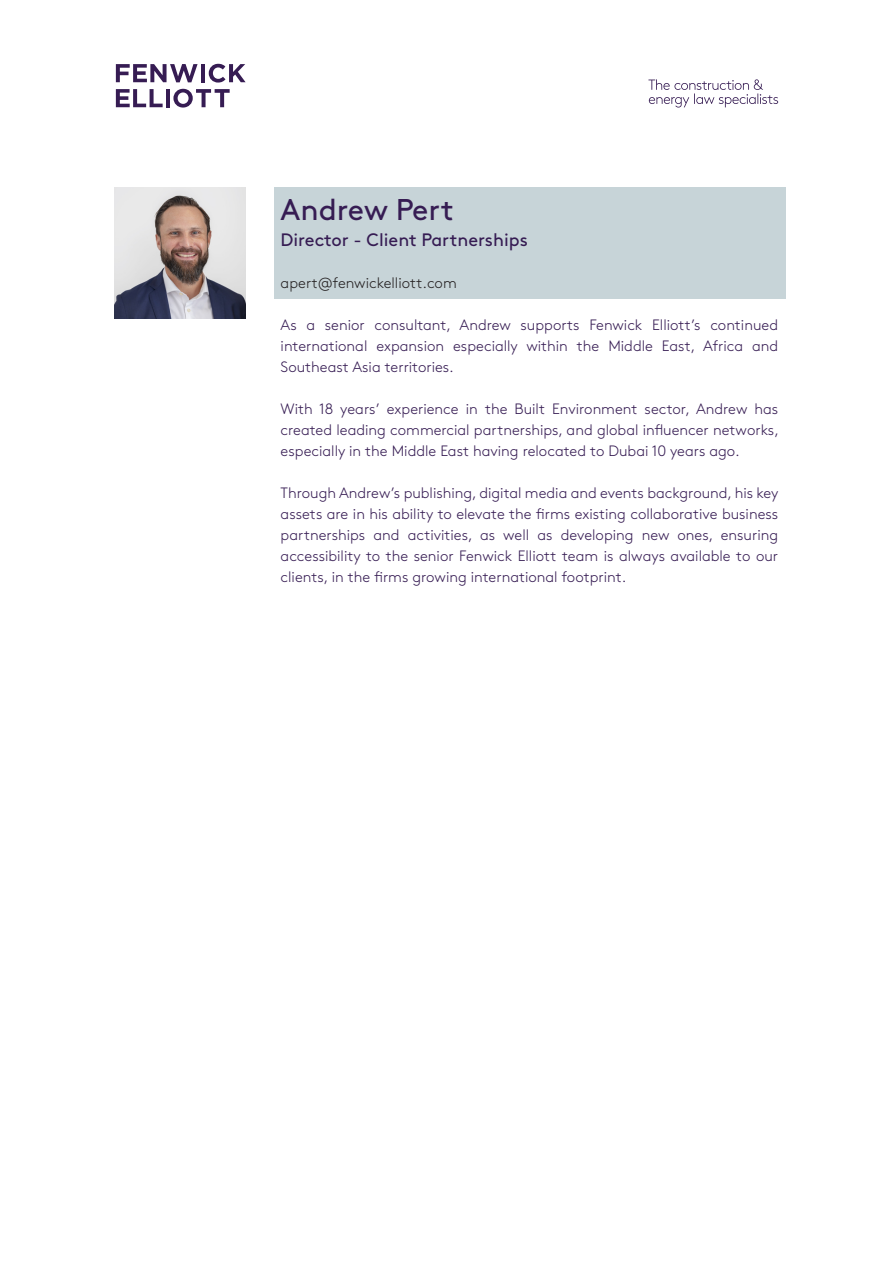
<style>
.page{position:relative;width:893px;height:1263px;background:#fff}
.page>*{position:absolute;margin:0;border:0;box-sizing:border-box;transform-origin:0 0}
.t1{font:30px "Brown";color:#361c53}
.t2{font:18px "Brown";color:#361c53}
.t3{font:300 15px/21px "Brown";color:#361c53;text-align:justify}
.t4{font:300 15px "Brown";color:#231f20}
</style>
<div class="page">
<div style="left:274px;top:187px;width:511px;height:112px;background:#c7d4d8"></div>
<svg style="left:648px;top:79px;width:130px;height:29px"></svg>
<svg style="left:116px;top:64px;width:82px;height:18px"></svg>
<hr style="left:201px;top:64px;width:4px;height:18px;background:#361c53">
<svg style="left:209px;top:64px;width:37px;height:19px"></svg>
<svg style="left:116px;top:89px;width:47px;height:18px"></svg>
<hr style="left:166px;top:89px;width:4px;height:18px;background:#361c53">
<svg style="left:173px;top:89px;width:57px;height:19px"></svg>
<img style="left:115px;top:187px;width:131px;height:132px">
<p class="t1" style="left:281px;top:187px;width:175px">Andrew Pert</p>
<p class="t2" style="left:281px;top:226px;width:249px">Director - Client Partnerships</p>
<p class="t4" style="left:281px;top:272px;width:178px">apert@fenwickelliott.com</p>
<p class="t3" style="left:281px;top:313px;width:499px">As a senior consultant, Andrew supports Fenwick Elliott’s continued international expansion especially within the Middle East, Africa and Southeast Asia territories.</p>
<p class="t3" style="left:281px;top:397px;width:500px">With 18 years’ experience in the Built Environment sector, Andrew has created leading commercial partnerships, and global influencer networks, especially in the Middle East having relocated to Dubai 10 years ago.</p>
<p class="t3" style="left:281px;top:481px;width:499px">Through Andrew’s publishing, digital media and events background, his key assets are in his ability to elevate the firms existing collaborative business partnerships and activities, as well as developing new ones, ensuring accessibility to the senior Fenwick Elliott team is always available to our clients, in the firms growing international footprint.</p>
</div>
